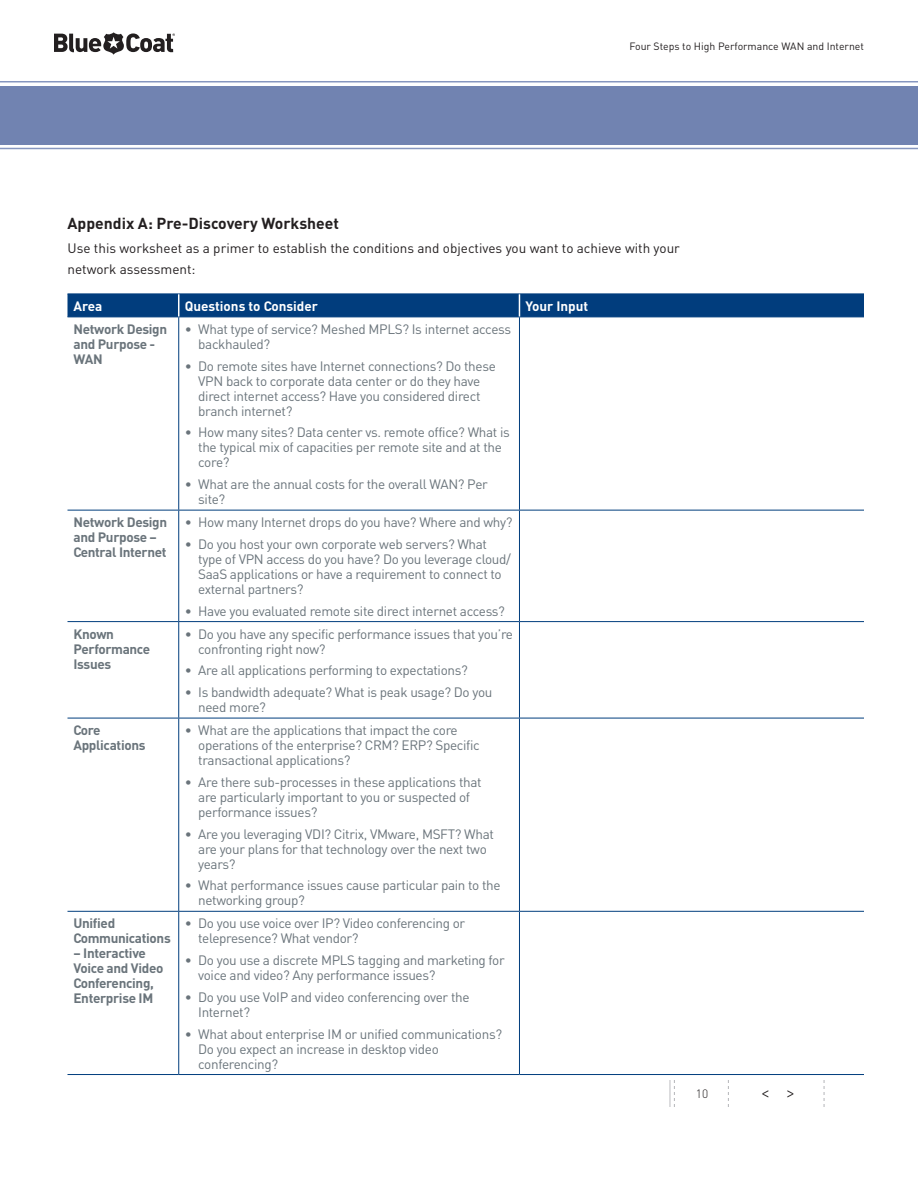
<style>
.page{position:relative;width:918px;height:1188px;background:#fff}
.page>*{position:absolute;margin:0;border:0;box-sizing:border-box;transform-origin:0 0}
.Body_Header{font:300 19.5px "DIN";color:#231f20}
.Body_Header-2{font:700 15.75px "DIN";color:#231f20}
.table_bullet{font:13.5px/15px "DIN";letter-spacing:-.025em;color:#6a747b}
.table_copy{font:700 13.5px/15px "DIN";letter-spacing:-.025em;color:#6a747b}
.BodyCopy_1{font:13.5px/21px "DIN";color:#231f20}
.Table_header{font:700 13.5px "DIN";color:#fff}
.Body_Header-3{font:300 12px "DIN";color:#231f20}
.page_header{font:10.5px "DIN";color:#231f20}
</style>
<div class="page">
<hr style="left:0;top:81px;width:918px;height:1px;background:#8696bf">
<hr style="left:0;top:148px;width:918px;height:1px;background:#8696bf">
<div style="left:0;top:86px;width:918px;height:58px;background:#7183b1"></div>
<svg style="left:728px;top:1080px;width:1px;height:27px"></svg>
<svg style="left:824px;top:1080px;width:1px;height:27px"></svg>
<svg style="left:670px;top:1080px;width:5px;height:27px"></svg>
<svg style="left:54px;top:32px;width:121px;height:23px"></svg>
<hr style="left:178px;top:317px;width:1px;height:193px;background:#013d7d">
<hr style="left:519px;top:317px;width:1px;height:193px;background:#013d7d">
<hr style="left:68px;top:510px;width:111px;height:1px;background:#013d7d">
<hr style="left:179px;top:510px;width:340px;height:1px;background:#013d7d">
<hr style="left:178px;top:510px;width:1px;height:111px;background:#013d7d">
<hr style="left:519px;top:510px;width:345px;height:1px;background:#013d7d">
<hr style="left:519px;top:510px;width:1px;height:111px;background:#013d7d">
<hr style="left:68px;top:621px;width:111px;height:1px;background:#013d7d">
<hr style="left:179px;top:621px;width:340px;height:1px;background:#013d7d">
<hr style="left:178px;top:622px;width:1px;height:96px;background:#013d7d">
<hr style="left:519px;top:621px;width:345px;height:1px;background:#013d7d">
<hr style="left:519px;top:622px;width:1px;height:96px;background:#013d7d">
<hr style="left:68px;top:718px;width:111px;height:1px;background:#013d7d">
<hr style="left:179px;top:718px;width:340px;height:1px;background:#013d7d">
<hr style="left:178px;top:718px;width:1px;height:193px;background:#013d7d">
<hr style="left:519px;top:718px;width:345px;height:1px;background:#013d7d">
<hr style="left:519px;top:718px;width:1px;height:193px;background:#013d7d">
<hr style="left:68px;top:911px;width:111px;height:1px;background:#013d7d">
<hr style="left:179px;top:911px;width:340px;height:1px;background:#013d7d">
<hr style="left:178px;top:912px;width:1px;height:162px;background:#013d7d">
<hr style="left:519px;top:911px;width:345px;height:1px;background:#013d7d">
<hr style="left:519px;top:912px;width:1px;height:162px;background:#013d7d">
<hr style="left:68px;top:1074px;width:111px;height:1px;background:#013d7d">
<hr style="left:179px;top:1074px;width:340px;height:1px;background:#013d7d">
<hr style="left:519px;top:1074px;width:345px;height:1px;background:#013d7d">
<hr style="left:68px;top:317px;width:111px;height:1px;background:#013d7d">
<hr style="left:179px;top:317px;width:340px;height:1px;background:#013d7d">
<hr style="left:519px;top:317px;width:345px;height:1px;background:#013d7d">
<div style="left:68px;top:294px;width:796px;height:23px;background:#013d7d"></div>
<p class="page_header" style="left:629px;top:39px;width:236px">Four Steps to High Performance WAN and Internet</p>
<p class="Body_Header-2" style="left:68px;top:213px;width:273px">Appendix A: Pre-Discovery Worksheet</p>
<p class="BodyCopy_1" style="left:68px;top:237px;width:614px">Use this worksheet as a primer to establish the conditions and objectives you want to achieve with your network assessment:</p>
<p class="Table_header" style="left:74px;top:297px;width:30px">Area</p>
<p class="Table_header" style="left:185px;top:297px;width:135px">Questions to Consider</p>
<p class="Table_header" style="left:525px;top:297px;width:64px">Your Input</p>
<p class="table_copy" style="left:74px;top:321px;width:95px">Network Design and Purpose -<br>WAN</p>
<p class="table_bullet" style="left:198px;top:321px;width:314px;text-indent:-14px">• What type of service? Meshed MPLS? Is internet access backhauled?</p>
<p class="table_bullet" style="left:198px;top:358px;width:299px;text-indent:-14px">• Do remote sites have Internet connections? Do these VPN back to corporate data center or do they have direct internet access? Have you considered direct branch internet?</p>
<p class="table_bullet" style="left:198px;top:425px;width:313px;text-indent:-14px">• How many sites? Data center vs. remote office? What is the typical mix of capacities per remote site and at the core?</p>
<p class="table_bullet" style="left:198px;top:476px;width:291px;text-indent:-14px">• What are the annual costs for the overall WAN? Per site?</p>
<p class="table_copy" style="left:74px;top:514px;width:95px">Network Design and Purpose –<br>Central Internet</p>
<p class="table_bullet" style="left:185px;top:514px;width:329px">• How many Internet drops do you have? Where and why?</p>
<p class="table_bullet" style="left:198px;top:536px;width:314px;text-indent:-14px">• Do you host your own corporate web servers? What type of VPN access do you have? Do you leverage cloud/ SaaS applications or have a requirement to connect to external partners?</p>
<p class="table_bullet" style="left:185px;top:603px;width:322px">• Have you evaluated remote site direct internet access?</p>
<p class="table_copy" style="left:74px;top:626px;width:78px">Known<br>Performance<br>Issues</p>
<p class="table_bullet" style="left:198px;top:626px;width:316px;text-indent:-14px">• Do you have any specific performance issues that you’re confronting right now?</p>
<p class="table_bullet" style="left:185px;top:662px;width:285px">• Are all applications performing to expectations?</p>
<p class="table_bullet" style="left:198px;top:684px;width:296px;text-indent:-14px">• Is bandwidth adequate? What is peak usage? Do you need more?</p>
<p class="table_copy" style="left:74px;top:722px;width:74px">Core<br>Applications</p>
<p class="table_bullet" style="left:198px;top:722px;width:283px;text-indent:-14px">• What are the applications that impact the core operations of the enterprise? CRM? ERP? Specific transactional applications?</p>
<p class="table_bullet" style="left:198px;top:774px;width:285px;text-indent:-14px">• Are there sub-processes in these applications that are particularly important to you or suspected of performance issues?</p>
<p class="table_bullet" style="left:198px;top:826px;width:297px;text-indent:-14px">• Are you leveraging VDI? Citrix, VMware, MSFT? What are your plans for that technology over the next two years?</p>
<p class="table_bullet" style="left:198px;top:877px;width:304px;text-indent:-14px">• What performance issues cause particular pain to the networking group?</p>
<p class="table_copy" style="left:74px;top:915px;width:99px">Unified<br>Communications</p>
<p class="table_copy" style="left:74px;top:945px;width:91px">– Interactive<br>Voice and Video<br>Conferencing,<br>Enterprise IM</p>
<p class="table_bullet" style="left:198px;top:915px;width:269px;text-indent:-14px">• Do you use voice over IP? Video conferencing or telepresence? What vendor?</p>
<p class="table_bullet" style="left:198px;top:952px;width:308px;text-indent:-14px">• Do you use a discrete MPLS tagging and marketing for voice and video? Any performance issues?</p>
<p class="table_bullet" style="left:198px;top:989px;width:273px;text-indent:-14px">• Do you use VoIP and video conferencing over the<br>Internet?</p>
<p class="table_bullet" style="left:198px;top:1026px;width:305px;text-indent:-14px">• What about enterprise IM or unified communications?<br>Do you expect an increase in desktop video conferencing?</p>
<p class="Body_Header-3" style="left:696px;top:1086px;width:14px">10</p>
<p class="Body_Header" style="left:761px;top:1079px;width:36px">&lt; &gt;</p>
</div>
